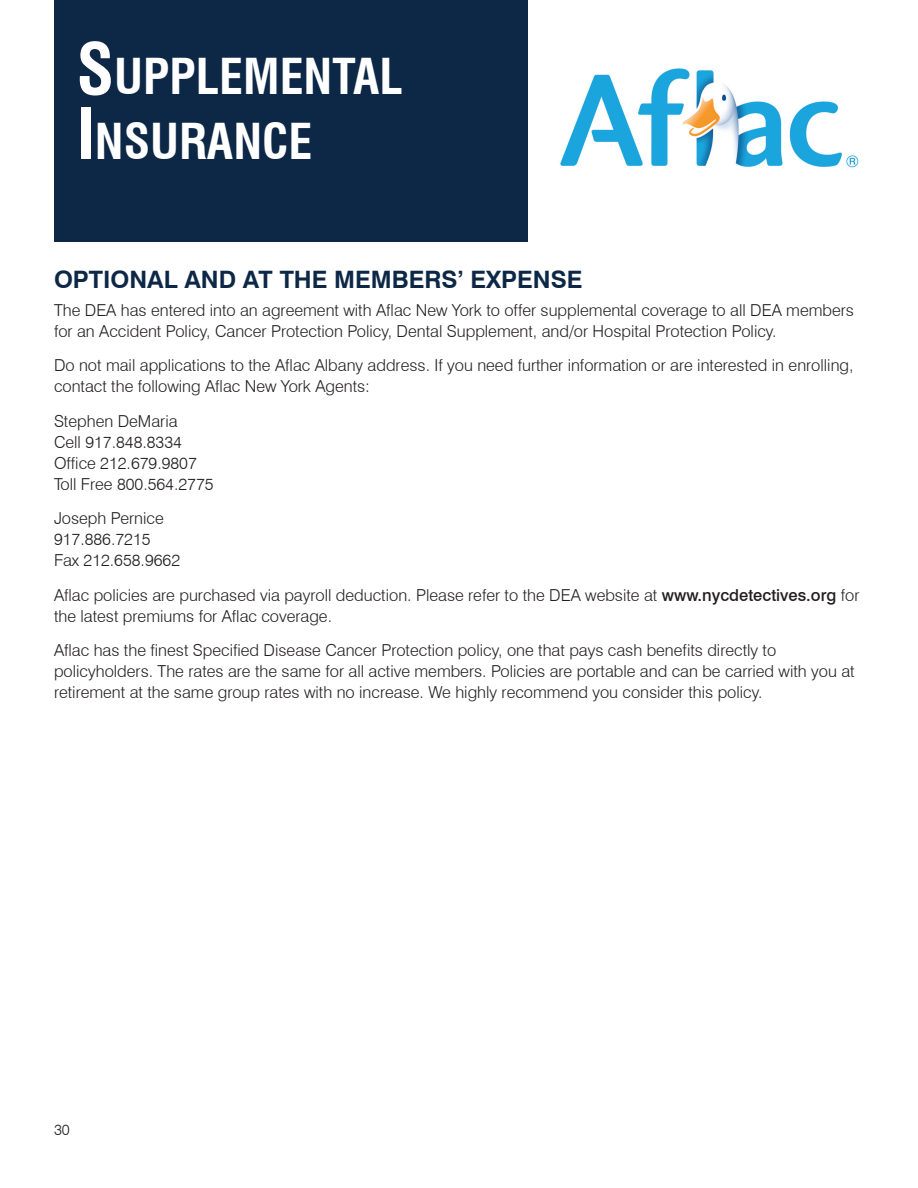
<style>
.page{position:relative;width:918px;height:1188px;background:#fff}
.page>*{position:absolute;margin:0;border:0;box-sizing:border-box;transform-origin:0 0}
.Header_Large{font:700 condensed 48.3px/64.5px "Swiss 721 BT";color:#fff}
.t1{font:700 24px "Swiss 721 BT";color:#0d2846}
.Body_Text{font:300 16.5px/21px "Swiss 721 BT";color:#231f20}
.t2{font:300 15px "Swiss 721 BT";color:#231f20}
.s1{font-size:69px}
.s2{font-weight:500}
</style>
<div class="page">
<div style="left:54px;top:0;width:474px;height:242px;background:#0d2846"></div>
<img style="left:560px;top:68px;width:299px;height:100px">
<p class="Header_Large" style="left:76px;top:44px;width:328px"><span class="s1">S</span>UPPLEMENTAL<br><span class="s1">I</span> NSURANCE</p>
<p class="t1" style="left:54px;top:265px;width:530px">OPTIONAL AND AT THE MEMBERS’ EXPENSE</p>
<p class="Body_Text" style="left:54px;top:299px;width:801px">The DEA has entered into an agreement with Aflac New York to offer supplemental coverage to all DEA members for an Accident Policy, Cancer Protection Policy, Dental Supplement, and/or Hospital Protection Policy.</p>
<p class="Body_Text" style="left:54px;top:355px;width:801px">Do not mail applications to the Aflac Albany address. If you need further information or are interested in enrolling, contact the following Aflac New York Agents:</p>
<p class="Body_Text" style="left:54px;top:410px;width:125px">Stephen DeMaria</p>
<p class="Body_Text" style="left:54px;top:431px;width:129px">Cell 917.848.8334</p>
<p class="Body_Text" style="left:54px;top:452px;width:144px">Office 212.679.9807</p>
<p class="Body_Text" style="left:54px;top:473px;width:161px">Toll Free 800.564.2775</p>
<p class="Body_Text" style="left:54px;top:508px;width:111px">Joseph Pernice</p>
<p class="Body_Text" style="left:54px;top:529px;width:98px">917.886.7215</p>
<p class="Body_Text" style="left:54px;top:550px;width:128px">Fax 212.658.9662</p>
<p class="Body_Text" style="left:54px;top:584px;width:807px">Aflac policies are purchased via payroll deduction. Please refer to the DEA website at <span class="s2">www.nycdetectives.org</span> for the latest premiums for Aflac coverage.</p>
<p class="Body_Text" style="left:54px;top:640px;width:802px">Aflac has the finest Specified Disease Cancer Protection policy, one that pays cash benefits directly to policyholders. The rates are the same for all active members. Policies are portable and can be carried with you at retirement at the same group rates with no increase. We highly recommend you consider this policy.</p>
<p class="t2" style="left:54px;top:1121px;width:17px">30</p>
</div>
